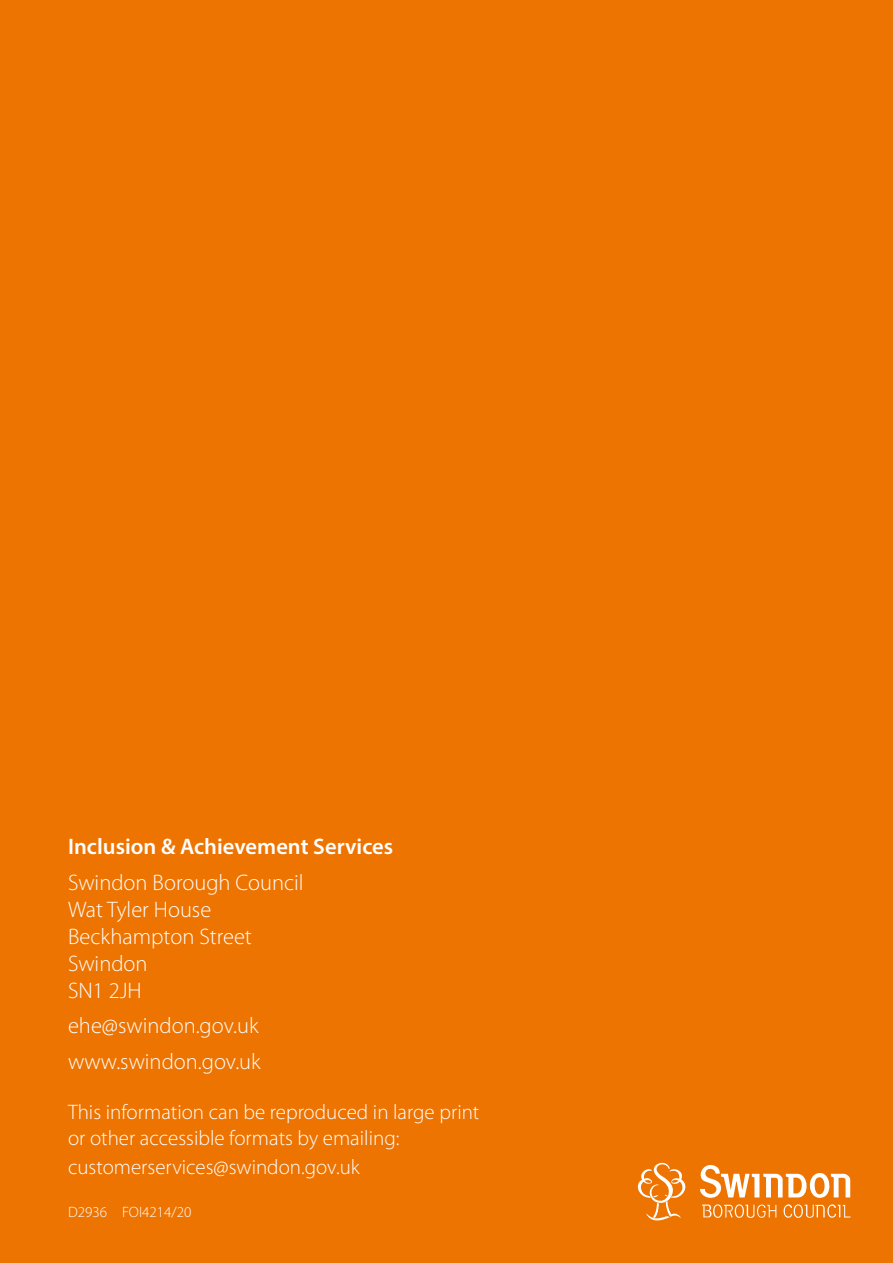
<style>
.page{position:relative;width:893px;height:1263px;background:#ee7402}
.page>*{position:absolute;margin:0;border:0;box-sizing:border-box;transform-origin:0 0}
.t1{font:300 22.5px/27px "Myriad Pro";color:#fff}
.t2{font:600 22.5px "Myriad Pro";color:#fff}
.t3{font:300 21px/25.2px "Myriad Pro";color:#fff}
.t4{font:300 15px "Myriad Pro";color:#fff}
</style>
<div class="page">
<svg style="left:638px;top:1163px;width:212px;height:57px"></svg>
<p class="t2" style="left:68px;top:832px;width:327px">Inclusion &amp; Achievement Services</p>
<p class="t1" style="left:68px;top:868px;width:237px">Swindon Borough Council<br>Wat Tyler House<br>Beckhampton Street<br>Swindon<br>SN1 2JH</p>
<p class="t1" style="left:68px;top:1007px;width:194px;line-height:35.5px">ehe@swindon.gov.uk www.swindon.gov.uk</p>
<p class="t3" style="left:68px;top:1099px;width:413px">This information can be reproduced in large print or other accessible formats by emailing:</p>
<p class="t3" style="left:68px;top:1154px;width:293px">customerservices@swindon.gov.uk</p>
<p class="t4" style="left:68px;top:1203px;width:125px">D2936 FOI4214/20</p>
</div>
